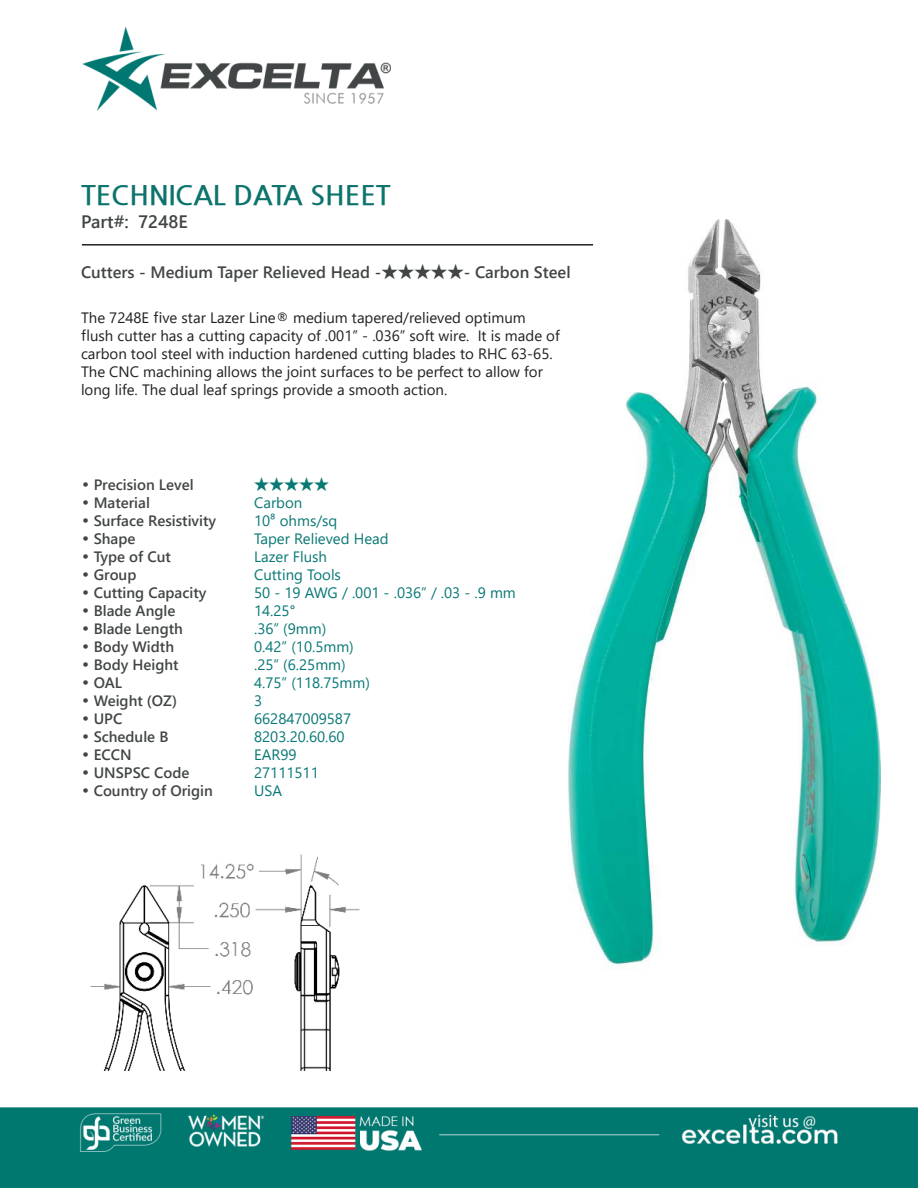
<style>
.page{position:relative;width:918px;height:1188px;background:#fff}
.page>*{position:absolute;margin:0;border:0;box-sizing:border-box;transform-origin:0 0}
.t1{font:700 27px "Nanum Gothic";color:#0d746d}
.t2{font:700 18px "Yu Gothic UI";color:#424546}
.t3{font:700 16.5px "Yu Gothic UI";color:#424546}
.t4{font:15px/18px "Yu Gothic UI";color:#221f1f}
.t5{font:700 15px "Yu Gothic UI";color:#424546}
.t6{font:15px "Yu Gothic UI";color:#087875}
.s1{font-family:"Century Gothic";font-weight:400}
</style>
<div class="page">
<img style="left:0;top:26px;width:918px;height:1162px">
<img style="left:568px;top:220px;width:313px;height:756px">
<img style="left:77px;top:824px;width:310px;height:247px">
<hr style="left:82px;top:244px;width:511px;height:2px;background:#221f1f">
<h1 class="t1" style="left:81px;top:179px;width:311px">TECHNICAL DATA SHEET</h1>
<p class="t2" style="left:81px;top:215px;width:108px">Part#: 7248E</p>
<p class="t3" style="left:81px;top:262px;width:491px">Cutters - Medium Taper Relieved Head -★★★★★- Carbon Steel</p>
<p class="t4" style="left:81px;top:306px;width:480px">The 7248E 昀椀ve star Lazer Line® medium tapered/relieved optimum<br>昀氀ush cutter has a cutting capacity of .001” - .036” soft wire. It is made of carbon tool steel with induction hardened cutting blades to RHC 63-65.<br>The CNC machining allows the joint surfaces to be perfect to allow for long life. The dual leaf springs provide a smooth action.</p>
<p class="t5" style="left:81px;top:479px;width:114px"><span class="s1">•</span> Precision Level</p>
<p class="t6" style="left:254px;top:471px;width:76px">★★★★★</p>
<p class="t5" style="left:81px;top:497px;width:70px"><span class="s1">•</span> Material</p>
<p class="t6" style="left:254px;top:489px;width:50px">Carbon</p>
<p class="t5" style="left:81px;top:515px;width:137px"><span class="s1">•</span> Surface Resistivity</p>
<p class="t6" style="left:254px;top:507px;width:85px">10⁸ ohms/sq</p>
<p class="t5" style="left:81px;top:533px;width:56px"><span class="s1">•</span> Shape</p>
<p class="t6" style="left:254px;top:525px;width:136px">Taper Relieved Head</p>
<p class="t5" style="left:81px;top:551px;width:92px"><span class="s1">•</span> Type of Cut</p>
<p class="t6" style="left:254px;top:543px;width:74px">Lazer Flush</p>
<p class="t5" style="left:81px;top:569px;width:57px"><span class="s1">•</span> Group</p>
<p class="t6" style="left:254px;top:561px;width:88px">Cutting Tools</p>
<p class="t5" style="left:81px;top:587px;width:127px"><span class="s1">•</span> Cutting Capacity</p>
<p class="t6" style="left:254px;top:579px;width:263px">50 - 19 AWG / .001 - .036” / .03 - .9 mm</p>
<p class="t5" style="left:81px;top:605px;width:96px"><span class="s1">•</span> Blade Angle</p>
<p class="t6" style="left:254px;top:597px;width:43px">14.25°</p>
<p class="t5" style="left:81px;top:623px;width:103px"><span class="s1">•</span> Blade Length</p>
<p class="t6" style="left:254px;top:615px;width:74px">.36” (9mm)</p>
<p class="t5" style="left:81px;top:641px;width:95px"><span class="s1">•</span> Body Width</p>
<p class="t6" style="left:254px;top:633px;width:101px">0.42” (10.5mm)</p>
<p class="t5" style="left:81px;top:659px;width:99px"><span class="s1">•</span> Body Height</p>
<p class="t6" style="left:254px;top:651px;width:93px">.25” (6.25mm)</p>
<p class="t5" style="left:81px;top:677px;width:43px"><span class="s1">•</span> OAL</p>
<p class="t6" style="left:254px;top:669px;width:117px">4.75” (118.75mm)</p>
<p class="t5" style="left:81px;top:695px;width:98px"><span class="s1">•</span> Weight (OZ)</p>
<p class="t6" style="left:254px;top:687px;width:10px">3</p>
<p class="t5" style="left:81px;top:713px;width:43px"><span class="s1">•</span> UPC</p>
<p class="t6" style="left:254px;top:705px;width:99px">662847009587</p>
<p class="t5" style="left:81px;top:731px;width:89px"><span class="s1">•</span> Schedule B</p>
<p class="t6" style="left:254px;top:723px;width:92px">8203.20.60.60</p>
<p class="t5" style="left:81px;top:749px;width:52px"><span class="s1">•</span> ECCN</p>
<p class="t6" style="left:254px;top:746px;width:44px">EAR99</p>
<p class="t5" style="left:81px;top:767px;width:110px"><span class="s1">•</span> UNSPSC Code</p>
<p class="t6" style="left:254px;top:759px;width:66px">27111511</p>
<p class="t5" style="left:81px;top:785px;width:133px"><span class="s1">•</span> Country of Origin</p>
<p class="t6" style="left:254px;top:782px;width:29px">USA</p>
</div>
